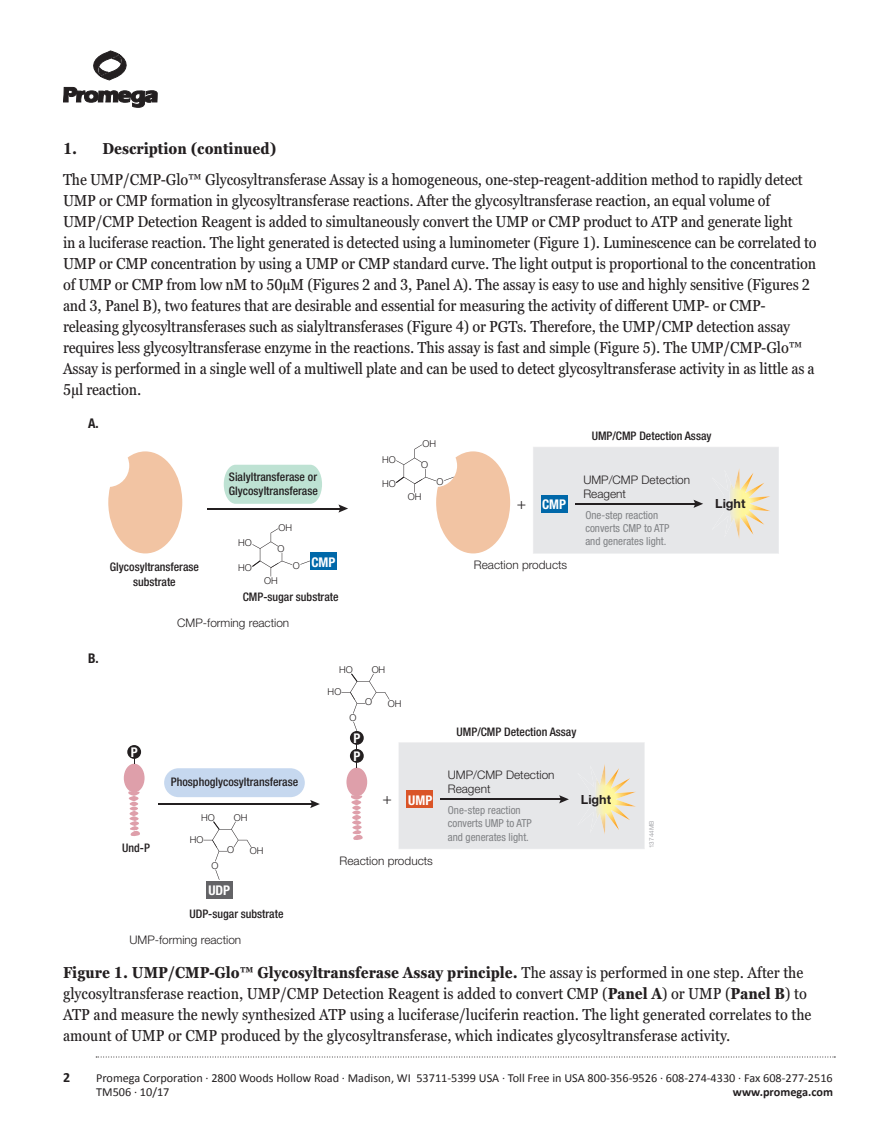
<style>
.page{position:relative;width:882px;height:1134px;background:#fff}
.page>*{position:absolute;margin:0;border:0;box-sizing:border-box;transform-origin:0 0}
.t1{font:condensed 15.75px/21px "Georgia Pro";letter-spacing:-.01em;color:#231f20}
.t2{font:700 condensed 15.75px "Georgia Pro";color:#231f20}
.t3{font:300 15.75px "Helvetica Neue";color:#231f20}
.t4{font:700 14px "Calibri";color:#231f20}
.t5{font:700 condensed 13.47px/18px "Helvetica Neue";color:#fff}
.t6{font:700 condensed 13.47px "Helvetica Neue";color:#231f20}
.t7{font:700 12.6px "Helvetica Neue";color:#231f20}
.t8{font:12.25px/14.7px "Calibri";color:#231f20}
.t9{font:700 12.25px "Calibri";color:#231f20}
.t10{font:500 condensed 11.9px/14.2px "Helvetica Neue";color:#231f20;text-align:center}
.t11{font:300 11.9px/14.2px "Helvetica Neue";color:#231f20}
.t12{font:condensed 11.03px/13.3px "Helvetica Neue";color:#808285}
.t13{font:300 9.45px "Helvetica Neue";color:#231f20}
.t14{font:6.3px "Helvetica Neue";letter-spacing:.02em;color:#a8a9ad}
.s1{font-weight:700}
</style>
<div class="page">
<svg style="left:96px;top:1057px;width:739px;height:1px"></svg>
<svg style="left:93px;top:51px;width:34px;height:29px"></svg>
<svg style="left:63px;top:87px;width:94px;height:20px"></svg>
<svg style="left:215px;top:870px;width:5px;height:10px"></svg>
<svg style="left:353px;top:722px;width:4px;height:10px"></svg>
<hr style="left:158px;top:803px;width:155px;height:2px;background:#231f20">
<svg style="left:310px;top:800px;width:10px;height:8px"></svg>
<div style="left:164px;top:768px;width:141px;height:29px;background:#c6d8ef;border-radius:14px"></div>
<div style="left:206px;top:881px;width:26px;height:18px;background:#636366"></div>
<div style="left:399px;top:742px;width:246px;height:107px;background:#e6e7e9"></div>
<img style="left:595px;top:764px;width:41px;height:71px">
<div style="left:124px;top:764px;width:21px;height:28px;background:#de9faa;border-radius:50%"></div>
<svg style="left:128px;top:790px;width:12px;height:46px"></svg>
<div style="left:127px;top:745px;width:14px;height:14px;background:#231f20;border-radius:50%"></div>
<div style="left:350px;top:731px;width:14px;height:14px;background:#231f20;border-radius:50%"></div>
<div style="left:346px;top:768px;width:21px;height:28px;background:#de9faa;border-radius:50%"></div>
<svg style="left:351px;top:794px;width:12px;height:46px"></svg>
<div style="left:350px;top:749px;width:14px;height:14px;background:#231f20;border-radius:50%"></div>
<svg style="left:300px;top:560px;width:10px;height:5px"></svg>
<svg style="left:252px;top:528px;width:40px;height:48px"></svg>
<hr style="left:207px;top:508px;width:135px;height:1px;background:#231f20">
<svg style="left:338px;top:504px;width:10px;height:9px"></svg>
<svg style="left:224px;top:465px;width:98px;height:39px;background:#c1e3d5"></svg>
<svg style="left:108px;top:451px;width:74px;height:102px"></svg>
<svg style="left:396px;top:445px;width:114px;height:108px"></svg>
<div style="left:310px;top:553px;width:27px;height:17px;background:#0068a9"></div>
<div style="left:533px;top:447px;width:246px;height:107px;background:#e6e7e9"></div>
<img style="left:729px;top:468px;width:42px;height:71px">
<svg style="left:203px;top:821px;width:49px;height:40px"></svg>
<svg style="left:341px;top:673px;width:49px;height:41px"></svg>
<p class="t2" style="left:63px;top:139px;width:215px">1. Description (continued)</p>
<p class="t1" style="left:63px;top:170px;width:755px">The UMP/CMP-Glo™ Glycosyltransferase Assay is a homogeneous, one-step-reagent-addition method to rapidly detect UMP or CMP formation in glycosyltransferase reactions. After the glycosyltransferase reaction, an equal volume of UMP/CMP Detection Reagent is added to simultaneously convert the UMP or CMP product to ATP and generate light<br>in a luciferase reaction. The light generated is detected using a luminometer (Figure 1). Luminescence can be correlated to UMP or CMP concentration by using a UMP or CMP standard curve. The light output is proportional to the concentration of UMP or CMP from low nM to 50µM (Figures 2 and 3, Panel A). The assay is easy to use and highly sensitive (Figures 2 and 3, Panel B), two features that are desirable and essential for measuring the activity of different UMP- or CMP&shy;releasing glycosyltransferases such as sialyltransferases (Figure 4) or PGTs. Therefore, the UMP/CMP detection assay requires less glycosyltransferase enzyme in the reactions. This assay is fast and simple (Figure 5). The UMP/CMP-Glo™ Assay is performed in a single well of a multiwell plate and can be used to detect glycosyltransferase activity in as little as a 5µl reaction.</p>
<p class="t6" style="left:88px;top:415px;width:12px">A.</p>
<p class="t6" style="left:88px;top:650px;width:12px">B.</p>
<p class="t13" style="left:422px;top:438px;width:15px">OH</p>
<p class="t13" style="left:382px;top:454px;width:15px">HO</p>
<p class="t13" style="left:382px;top:478px;width:15px">HO</p>
<p class="t13" style="left:421px;top:459px;width:9px">O</p>
<p class="t10" style="left:229px;top:470px;width:90px">Sialyltransferase or</p>
<p class="t13" style="left:437px;top:476px;width:9px">O</p>
<p class="t10" style="left:229px;top:484px;width:91px">Glycosyltransferase</p>
<p class="t13" style="left:408px;top:491px;width:15px">OH</p>
<p class="t10" style="left:110px;top:560px;width:91px">Glycosyltransferase substrate</p>
<p class="t13" style="left:238px;top:537px;width:15px">HO</p>
<p class="t13" style="left:238px;top:562px;width:15px">HO</p>
<p class="t13" style="left:279px;top:522px;width:15px">OH</p>
<p class="t13" style="left:277px;top:543px;width:9px">O</p>
<p class="t13" style="left:264px;top:575px;width:15px">OH</p>
<p class="t13" style="left:293px;top:559px;width:9px">O</p>
<p class="t5" style="left:311px;top:553px;width:26px">CMP</p>
<p class="t10" style="left:243px;top:589px;width:97px">CMP-sugar substrate</p>
<p class="t11" style="left:177px;top:615px;width:114px">CMP-forming reaction</p>
<p class="t3" style="left:517px;top:493px;width:11px">+</p>
<p class="t5" style="left:542px;top:495px;width:26px">CMP</p>
<p class="t11" style="left:474px;top:558px;width:95px">Reaction products</p>
<p class="t10" style="left:592px;top:429px;width:121px">UMP/CMP Detection Assay</p>
<p class="t11" style="left:583px;top:472px;width:108px">UMP/CMP Detection<br>Reagent</p>
<p class="t12" style="left:585px;top:508px;width:86px">One-step reaction converts CMP to ATP and generates light.</p>
<p class="t7" style="left:715px;top:496px;width:32px">Light</p>
<p class="t5" style="left:131px;top:743px;width:8px">P</p>
<p class="t13" style="left:339px;top:664px;width:15px">HO</p>
<p class="t13" style="left:349px;top:712px;width:9px">O</p>
<p class="t13" style="left:365px;top:696px;width:9px">O</p>
<p class="t5" style="left:353px;top:729px;width:8px">P<br>P</p>
<p class="t13" style="left:388px;top:697px;width:15px">OH</p>
<p class="t10" style="left:457px;top:724px;width:121px">UMP/CMP Detection Assay</p>
<p class="t10" style="left:171px;top:775px;width:129px">Phosphoglycosyltransferase</p>
<p class="t10" style="left:122px;top:840px;width:29px">Und-P</p>
<p class="t13" style="left:201px;top:812px;width:15px">HO</p>
<p class="t13" style="left:212px;top:860px;width:9px">O</p>
<p class="t13" style="left:227px;top:844px;width:9px">O</p>
<p class="t5" style="left:208px;top:881px;width:23px">UDP</p>
<p class="t13" style="left:250px;top:845px;width:15px">OH</p>
<p class="t10" style="left:189px;top:907px;width:96px">UDP-sugar substrate</p>
<p class="t11" style="left:130px;top:933px;width:113px">UMP-forming reaction</p>
<p class="t3" style="left:382px;top:789px;width:11px">+</p>
<p class="t5" style="left:408px;top:791px;width:26px">UMP</p>
<p class="t11" style="left:340px;top:853px;width:95px">Reaction products</p>
<p class="t11" style="left:448px;top:768px;width:108px">UMP/CMP Detection<br>Reagent</p>
<p class="t12" style="left:448px;top:803px;width:86px">One-step reaction converts UMP to ATP and generates light.</p>
<p class="t7" style="left:581px;top:792px;width:32px">Light</p>
<p class="t14" style="left:648px;top:848px;width:30px;rotate:-90deg">13744MB</p>
<p class="t1" style="left:63px;top:963px;width:750px"><span class="s1">Figure 1. UMP/CMP-Glo™ Glycosyltransferase Assay principle.</span> The assay is performed in one step. After the glycosyltransferase reaction, UMP/CMP Detection Reagent is added to convert CMP (<span class="s1">Panel A</span>) or UMP (<span class="s1">Panel B</span>) to ATP and measure the newly synthesized ATP using a luciferase/luciferin reaction. The light generated correlates to the amount of UMP or CMP produced by the glycosyltransferase, which indicates glycosyltransferase activity.</p>
<p class="t4" style="left:63px;top:1068px;width:9px">2</p>
<p class="t8" style="left:96px;top:1070px;width:738px">Promega Corporation · 2800 Woods Hollow Road · Madison, WI 53711-5399 USA · Toll Free in USA 800-356-9526 · 608-274-4330 · Fax 608-277-2516<br>TM506 · 10/17</p>
<p class="t9" style="left:733px;top:1084px;width:102px">www.promega.com</p>
</div>
